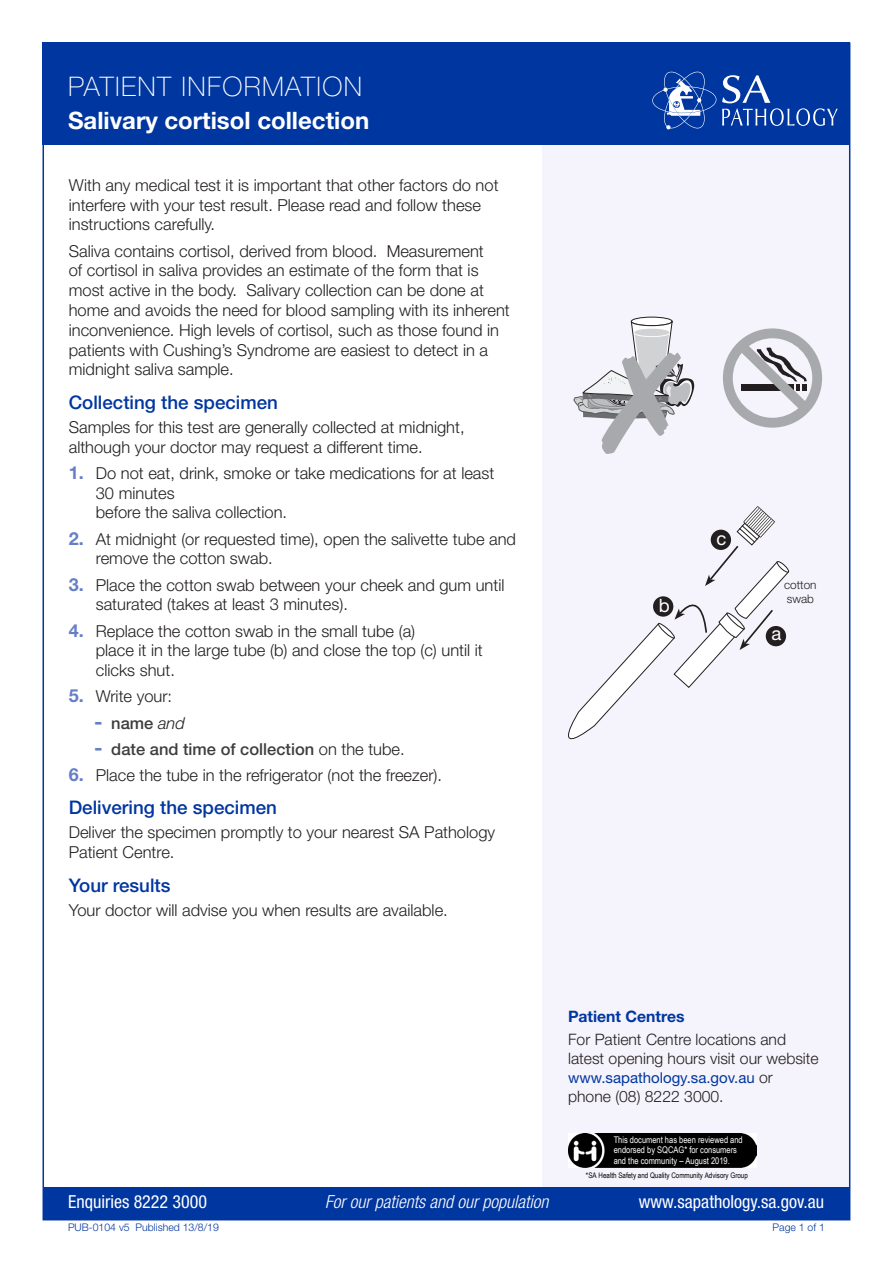
<style>
.page{position:relative;width:893px;height:1263px;background:#fff}
.page>*{position:absolute;margin:0;border:0;box-sizing:border-box;transform-origin:0 0}
.t1{font:100 27px "Helvetica Neue LT Std";letter-spacing:.05em;color:#fff}
.t2{font:700 24px "Helvetica Neue LT Std";color:#fff}
.heading_3{font:500 18.75px "Helvetica Neue LT Std";color:#0036a0}
.body{font:18.45px "Helvetica Neue LT Std";color:#fff}
.t3{font:condensed 18px "Helvetica Neue LT Std";color:#fff}
.t4{font:italic 300 condensed 18px "Helvetica Neue LT Std";color:#fff}
.body-2{font:300 16.5px/19.8px "Helvetica Neue LT Std";color:#231f20}
.t5{font:500 16.5px "Helvetica Neue LT Std";color:#3e3e3f}
.body-3{font:300 15.75px/18.9px "Helvetica Neue LT Std";color:#231f20}
.heading_3-2{font:700 15.75px "Helvetica Neue LT Std";color:#0036a0}
.body-4{font:15px "Helvetica Neue LT Std";color:#0036a0}
.body-5{font:300 11.7px/14.1px "Helvetica Neue LT Std";color:#231f20}
.t6{font:300 10.5px "Helvetica Neue LT Std";color:#0036a0}
.t7{font:9.15px/10.5px "Arial Narrow";color:#fff}
.t8{font:7.65px "Arial Narrow";letter-spacing:.005em;color:#000}
.s1{font-weight:700;font-size:18px;color:#667ec7}
.s2{font-weight:700;font-size:21px;color:#667ec7}
.s3{font-weight:300;font-style:italic;color:#231f20}
.s4{font-weight:300;color:#231f20}
.s5{font-weight:300;font-size:15.75px;color:#231f20}
</style>
<div class="page">
<div style="left:543px;top:145px;width:307px;height:1042px;background:#f5f3fb"></div>
<div style="left:43px;top:43px;width:807px;height:102px;background:#0036a0"></div>
<svg style="left:722px;top:75px;width:116px;height:51px"></svg>
<svg style="left:652px;top:72px;width:64px;height:57px"></svg>
<div style="left:43px;top:1187px;width:807px;height:33px;background:#0036a0"></div>
<svg style="left:568px;top:506px;width:222px;height:234px"></svg>
<div style="left:711px;top:530px;width:20px;height:20px;background:#231f20;border-radius:50%"></div>
<svg style="left:723px;top:328px;width:99px;height:100px"></svg>
<svg style="left:574px;top:316px;width:120px;height:138px"></svg>
<img style="left:569px;top:1133px;width:187px;height:34px">
<h1 class="t1" style="left:68px;top:71px;width:296px">PATIENT INFORMATION</h1>
<h2 class="t2" style="left:68px;top:105px;width:303px">Salivary cortisol collection</h2>
<p class="body-2" style="left:69px;top:175px;width:431px">With any medical test it is important that other factors do not interfere with your test result. Please read and follow these instructions carefully.</p>
<p class="body-2" style="left:69px;top:240px;width:442px">Saliva contains cortisol, derived from blood. Measurement<br>of cortisol in saliva provides an estimate of the form that is most active in the body. Salivary collection can be done at home and avoids the need for blood sampling with its inherent inconvenience. High levels of cortisol, such as those found in patients with Cushing’s Syndrome are easiest to detect in a midnight saliva sample.</p>
<p class="heading_3" style="left:69px;top:391px;width:211px">Collecting the specimen</p>
<p class="body-2" style="left:69px;top:417px;width:397px">Samples for this test are generally collected at midnight, although your doctor may request a different time.</p>
<p class="body-2" style="left:96px;top:463px;width:400px;text-indent:-27px"><span class="s1">1.</span> Do not eat, drink, smoke or take medications for at least<br>30 minutes<br>before the saliva collection.</p>
<p class="body-2" style="left:96px;top:528px;width:422px;text-indent:-27px"><span class="s1">2.</span> At midnight (or requested time), open the salivette tube and remove the cotton swab.</p>
<p class="body-2" style="left:96px;top:574px;width:410px;text-indent:-27px"><span class="s1">3.</span> Place the cotton swab between your cheek and gum until saturated (takes at least 3 minutes).</p>
<p class="body-2" style="left:96px;top:620px;width:388px;text-indent:-27px"><span class="s1">4.</span> Replace the cotton swab in the small tube (a)<br>place it in the large tube (b) and close the top (c) until it clicks shut.</p>
<p class="body-2" style="left:69px;top:686px;width:105px"><span class="s1">5.</span> Write your:</p>
<p class="t5" style="left:94px;top:713px;width:92px"><span class="s2">-</span> name <span class="s3">and</span></p>
<p class="t5" style="left:94px;top:739px;width:312px"><span class="s2">-</span> date and time of collection <span class="s4">on the tube.</span></p>
<p class="body-2" style="left:69px;top:765px;width:375px"><span class="s1">6.</span> Place the tube in the refrigerator (not the freezer).</p>
<p class="heading_3" style="left:69px;top:796px;width:210px">Delivering the specimen</p>
<p class="body-2" style="left:69px;top:822px;width:428px">Deliver the specimen promptly to your nearest SA Pathology<br>Patient Centre.</p>
<p class="heading_3" style="left:69px;top:874px;width:103px">Your results</p>
<p class="body-2" style="left:69px;top:899px;width:381px">Your doctor will advise you when results are available.</p>
<p class="body" style="left:659px;top:594px;width:12px">b</p>
<p class="body" style="left:716px;top:527px;width:11px">c</p>
<p class="body-5" style="left:784px;top:577px;width:34px">cotton swab</p>
<p class="body" style="left:771px;top:623px;width:11px">a</p>
<p class="heading_3-2" style="left:568px;top:1006px;width:118px">Patient Centres</p>
<p class="body-3" style="left:568px;top:1030px;width:252px">For Patient Centre locations and latest opening hours visit our website</p>
<p class="body-4" style="left:568px;top:1069px;width:206px">www.sapathology.sa.gov.au <span class="s5">or</span></p>
<p class="body-3" style="left:568px;top:1086px;width:157px">phone (08) 8222 3000.</p>
<p class="t7" style="left:614px;top:1134px;width:131px">This document has been reviewed and endorsed by SQCAG* for consumers and the community – August 2019.</p>
<p class="t8" style="left:586px;top:1169px;width:163px">*SA Health Safety and Quality Community Advisory Group</p>
<p class="t3" style="left:68px;top:1192px;width:141px">Enquiries 8222 3000</p>
<p class="t4" style="left:325px;top:1192px;width:225px">For our patients and our population</p>
<p class="t3" style="left:639px;top:1192px;width:187px">www.sapathology.sa.gov.au</p>
<p class="t6" style="left:68px;top:1221px;width:152px">PUB-0104 v5 Published 13/8/19</p>
<p class="t6" style="left:773px;top:1221px;width:54px">Page 1 of 1</p>
</div>
